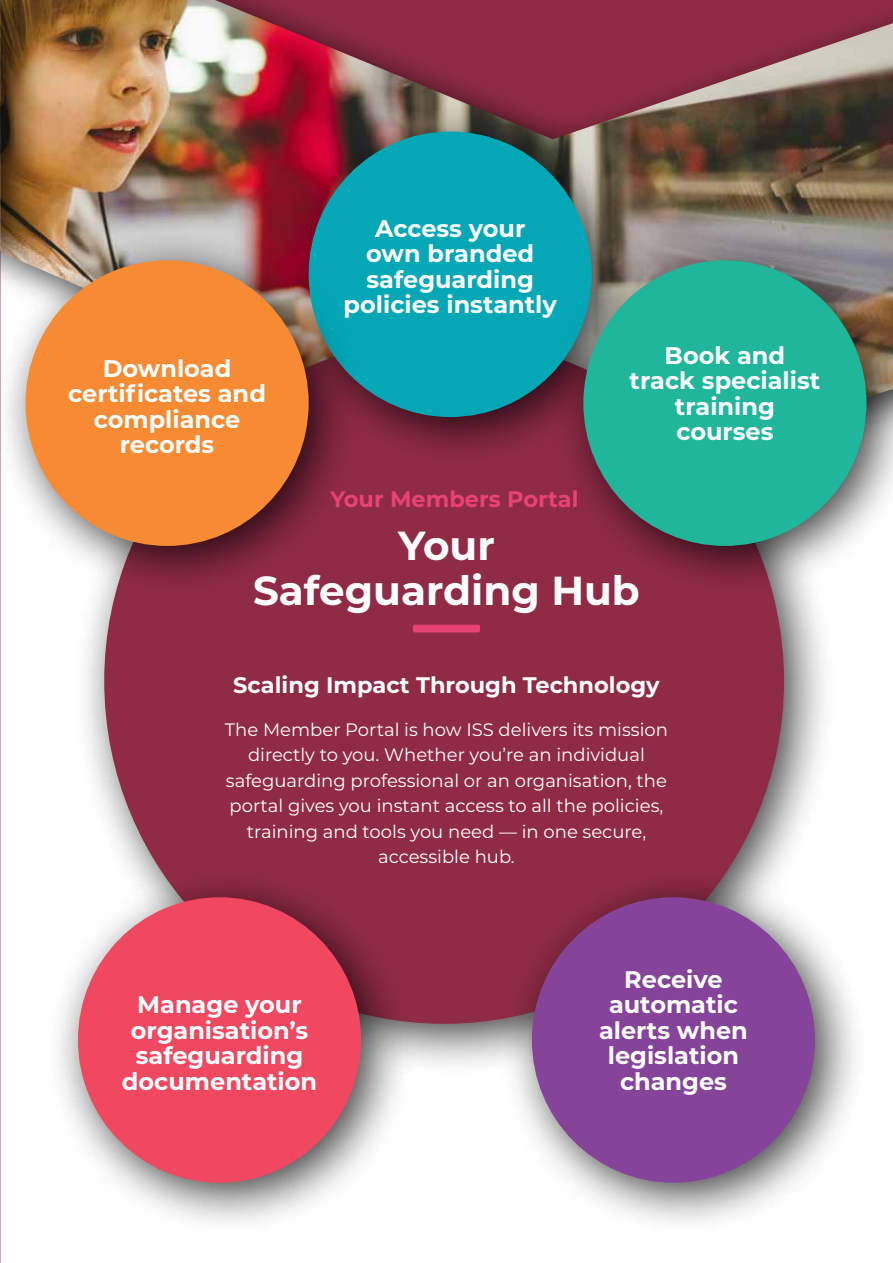
<style>
.page{position:relative;width:893px;height:1263px;background:#fff}
.page>*{position:absolute;margin:0;border:0;box-sizing:border-box;transform-origin:0 0}
.t1{font:700 40.5px/45px "Montserrat";color:#fff;text-align:center}
.t2{font:700 24px/25.5px "Montserrat";color:#fff;text-align:center}
.t3{font:700 22.5px "Montserrat";color:#fff}
.t4{font:700 22.5px "Montserrat";color:#e94273}
.t5{font:18px/25.5px "Montserrat";color:#fff;text-align:center}
</style>
<div class="page">
<img style="left:46px;top:0;width:847px;height:229px">
<div style="left:0;top:0;width:46px;height:289px;background:#000;opacity:.75"></div>
<img style="left:0;top:0;width:1px;height:229px">
<div style="left:72px;top:306px;width:765px;height:771px;background:#000;opacity:.75"></div>
<div style="left:104px;top:338px;width:680px;height:686px;background:#902b46;border-radius:50%"></div>
<div style="left:500px;top:866px;width:368px;height:369px;background:#000;opacity:.75"></div>
<div style="left:532px;top:897px;width:283px;height:286px;background:#85439a;border-radius:50%"></div>
<div style="left:46px;top:865px;width:368px;height:370px;background:#000;opacity:.75"></div>
<div style="left:78px;top:897px;width:283px;height:286px;background:#ef4860;border-radius:50%"></div>
<div style="left:277px;top:100px;width:368px;height:370px;background:#000;opacity:.75"></div>
<div style="left:309px;top:132px;width:283px;height:285px;background:#03a7b6;border-radius:50%"></div>
<div style="left:552px;top:229px;width:341px;height:370px;background:#000;opacity:.75"></div>
<div style="left:583px;top:260px;width:283px;height:286px;background:#20b69c;border-radius:50%"></div>
<div style="left:413px;top:625px;width:67px;height:7px;background:#e94273;border-radius:2px"></div>
<div style="left:0;top:229px;width:362px;height:370px;background:#000;opacity:.75"></div>
<div style="left:26px;top:260px;width:283px;height:286px;background:#f68b33;border-radius:50%"></div>
<p class="t2" style="left:68px;top:354px;width:199px">Download certificates and compliance records</p>
<p class="t2" style="left:344px;top:214px;width:215px">Access your<br>own branded safeguarding policies instantly</p>
<p class="t4" style="left:330px;top:483px;width:250px">Your Members Portal</p>
<p class="t2" style="left:630px;top:341px;width:192px">Book and track specialist training courses</p>
<h1 class="t1" style="left:253px;top:521px;width:388px">Your<br>Safeguarding Hub</h1>
<p class="t3" style="left:233px;top:669px;width:428px">Scaling Impact Through Technology</p>
<p class="t5" style="left:225px;top:716px;width:444px">The Member Portal is how ISS delivers its mission directly to you. Whether you’re an individual safeguarding professional or an organisation, the portal gives you instant access to all the policies, training and tools you need — in one secure, accessible hub.</p>
<p class="t2" style="left:122px;top:991px;width:197px">Manage your organisation’s safeguarding documentation</p>
<p class="t2" style="left:599px;top:965px;width:150px">Receive automatic alerts when legislation changes</p>
</div>
